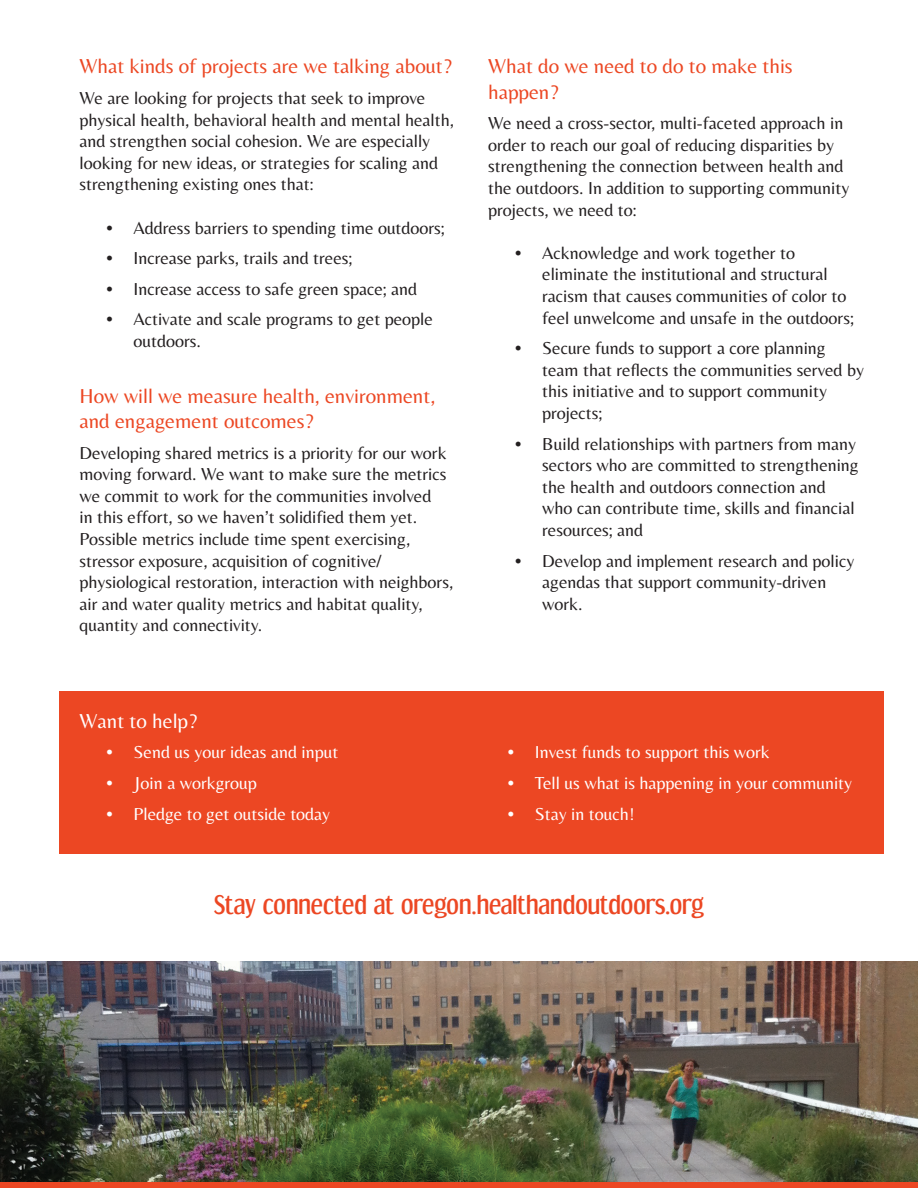
<style>
.page{position:relative;width:918px;height:1188px;background:#fff}
.page>*{position:absolute;margin:0;border:0;box-sizing:border-box;transform-origin:0 0}
.t1{font:24px "Dream Orphanage Rg";color:#ec4723}
.t2{font:21px/25.2px "Belleza";color:#ec4723}
.t3{font:21px "Belleza";color:#fff}
.t4{font:18px/21.6px "Belleza";color:#231f20}
.t5{font:18px "Belleza";color:#fff}
</style>
<div class="page">
<img style="left:0;top:961px;width:918px;height:222px">
<div style="left:60px;top:691px;width:824px;height:162px;background:#ec4723"></div>
<div style="left:0;top:1183px;width:918px;height:5px;background:#ec4723"></div>
<p class="t2" style="left:80px;top:53px;width:374px">What kinds of projects are we talking about?</p>
<p class="t4" style="left:80px;top:87px;width:376px">We are looking for projects that seek to improve physical health, behavioral health and mental health, and strengthen social cohesion. We are especially looking for new ideas, or strategies for scaling and strengthening existing ones that:</p>
<p class="t4" style="left:106px;top:217px;width:340px">• Address barriers to spending time outdoors;</p>
<p class="t4" style="left:106px;top:247px;width:247px">• Increase parks, trails and trees;</p>
<p class="t4" style="left:106px;top:278px;width:312px">• Increase access to safe green space; and</p>
<p class="t4" style="left:134px;top:308px;width:301px;text-indent:-27px">• Activate and scale programs to get people outdoors.</p>
<p class="t2" style="left:80px;top:383px;width:357px">How will we measure health, environment, and engagement outcomes?</p>
<p class="t4" style="left:80px;top:442px;width:375px">Developing shared metrics is a priority for our work moving forward. We want to make sure the metrics we commit to work for the communities involved<br>in this effort, so we haven’t solidified them yet.<br>Possible metrics include time spent exercising, stressor exposure, acquisition of cognitive/ physiological restoration, interaction with neighbors, air and water quality metrics and habitat quality, quantity and connectivity.</p>
<p class="t3" style="left:80px;top:708px;width:119px">Want to help?</p>
<p class="t5" style="left:107px;top:742px;width:233px">• Send us your ideas and input</p>
<p class="t5" style="left:107px;top:772px;width:152px">• Join a workgroup</p>
<p class="t5" style="left:107px;top:803px;width:225px">• Pledge to get outside today</p>
<p class="t2" style="left:488px;top:53px;width:306px">What do we need to do to make this happen?</p>
<p class="t4" style="left:488px;top:112px;width:363px">We need a cross-sector, multi-faceted approach in order to reach our goal of reducing disparities by strengthening the connection between health and the outdoors. In addition to supporting community projects, we need to:</p>
<p class="t4" style="left:542px;top:242px;width:313px;text-indent:-27px">• Acknowledge and work together to eliminate the institutional and structural racism that causes communities of color to feel unwelcome and unsafe in the outdoors;</p>
<p class="t4" style="left:542px;top:337px;width:323px;text-indent:-27px">• Secure funds to support a core planning team that reflects the communities served by this initiative and to support community projects;</p>
<p class="t4" style="left:542px;top:433px;width:318px;text-indent:-27px">• Build relationships with partners from many sectors who are committed to strengthening the health and outdoors connection and who can contribute time, skills and financial resources; and</p>
<p class="t4" style="left:542px;top:550px;width:314px;text-indent:-27px">• Develop and implement research and policy agendas that support community-driven work.</p>
<p class="t5" style="left:508px;top:742px;width:263px">• Invest funds to support this work</p>
<p class="t5" style="left:508px;top:772px;width:346px">• Tell us what is happening in your community</p>
<p class="t5" style="left:508px;top:803px;width:128px">• Stay in touch!</p>
<p class="t1" style="left:214px;top:890px;width:491px">Stay connected at oregon.healthandoutdoors.org</p>
</div>
